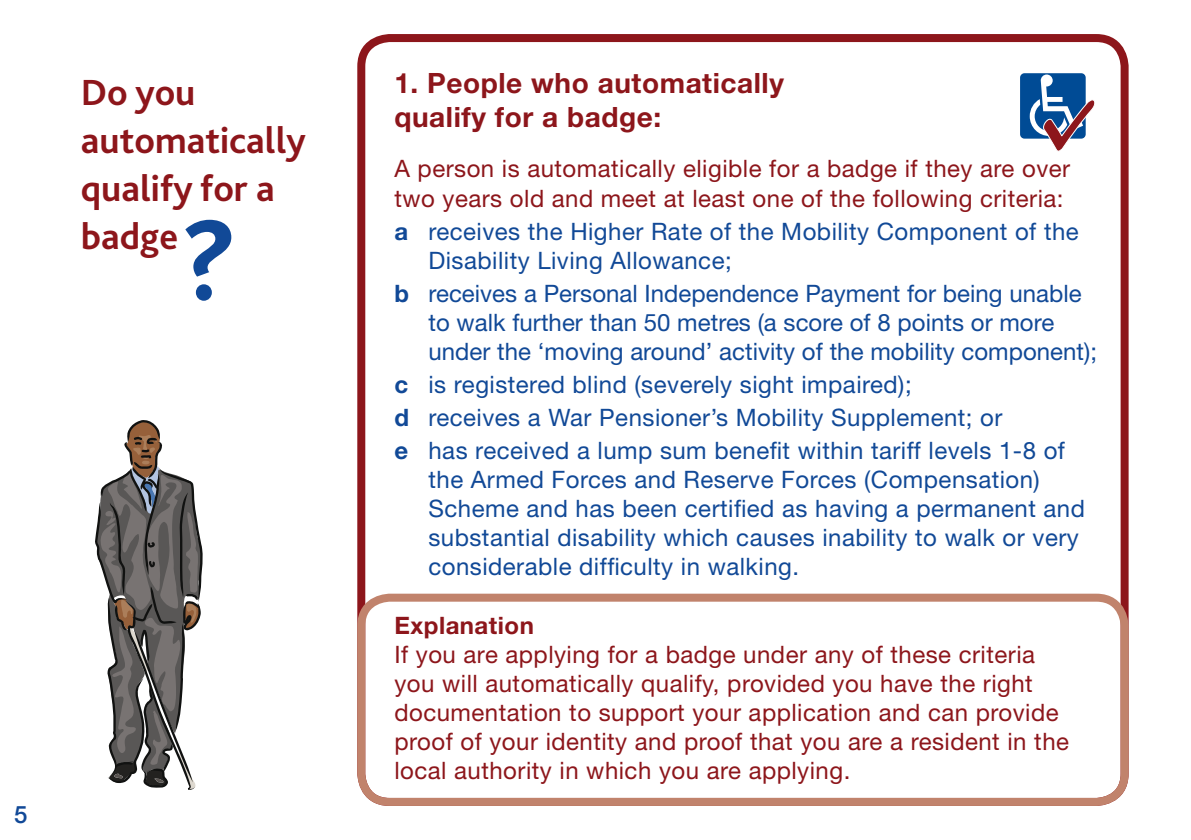
<style>
.page{position:relative;width:1191px;height:840px;background:#fff}
.page>*{position:absolute;margin:0;border:0;box-sizing:border-box;transform-origin:0 0}
.t1{font:700 120px "Bliss 2";color:#114997}
.t2{font:700 38px/48px "Bliss 2";color:#8d161b}
.t3{font:700 28px/34px "Helvetica Neue";letter-spacing:.02em;color:#8d161b}
.t4{font:24px/29px "Helvetica Neue";letter-spacing:.02em;color:#114997}
.t5{font:24px/29px "Helvetica Neue";letter-spacing:.02em;color:#8d161b}
.t6{font:24px/29px "Helvetica Neue";color:#114997}
.t7{font:700 24px "Helvetica Neue";letter-spacing:.02em;color:#8d161b}
.t8{font:500 24px "Helvetica Neue";color:#114997}
.s1{font-weight:700}
</style>
<div class="page">
<div style="left:357px;top:34px;width:771px;height:771px;border:8px solid #8d161b;border-radius:28px"></div>
<div style="left:357px;top:593px;width:771px;height:212px;border:8px solid #c1836c;border-radius:28px"></div>
<svg style="left:95px;top:420px;width:108px;height:369px"></svg>
<div style="left:1020px;top:73px;width:65px;height:65px;background:#004b95;border-radius:4px"></div>
<svg style="left:1029px;top:74px;width:66px;height:77px"></svg>
<h2 class="t2" style="left:81px;top:68px;width:227px">Do you automatically qualify for a badge</h2>
<h2 class="t1" style="left:180px;top:185px;width:59px">?</h2>
<p class="t8" style="left:14px;top:799px;width:15px">5</p>
<h2 class="t3" style="left:394px;top:65px;width:391px">1. People who automatically qualify for a badge:</h2>
<p class="t5" style="left:394px;top:153px;width:677px;line-height:30px">A person is automatically eligible for a badge if they are over two years old and meet at least one of the following criteria:</p>
<p class="t4" style="left:428px;top:216px;width:652px;text-indent:-34px"><span class="s1">a</span> receives the Higher Rate of the Mobility Component of the<br>Disability Living Allowance;</p>
<p class="t6" style="left:428px;top:278px;width:670px;text-indent:-34px"><span class="s1">b</span> receives a Personal Independence Payment for being unable to walk further than 50 metres (a score of 8 points or more under the ‘moving around’ activity of the mobility component);</p>
<p class="t4" style="left:394px;top:367px;width:672px;line-height:33px"><span class="s1">c</span> is registered blind (severely sight impaired);<br><span class="s1">d</span> receives a War Pensioner’s Mobility Supplement; or<br><span class="s1">e</span> has received a lump sum benefit within tariff levels 1-8 of</p>
<p class="t4" style="left:428px;top:464px;width:658px">the Armed Forces and Reserve Forces (Compensation)<br>Scheme and has been certified as having a permanent and substantial disability which causes inability to walk or very considerable difficulty in walking.</p>
<h3 class="t7" style="left:394px;top:610px;width:141px">Explanation</h3>
<p class="t5" style="left:394px;top:639px;width:676px">If you are applying for a badge under any of these criteria you will automatically qualify, provided you have the right documentation to support your application and can provide proof of your identity and proof that you are a resident in the local authority in which you are applying.</p>
</div>
